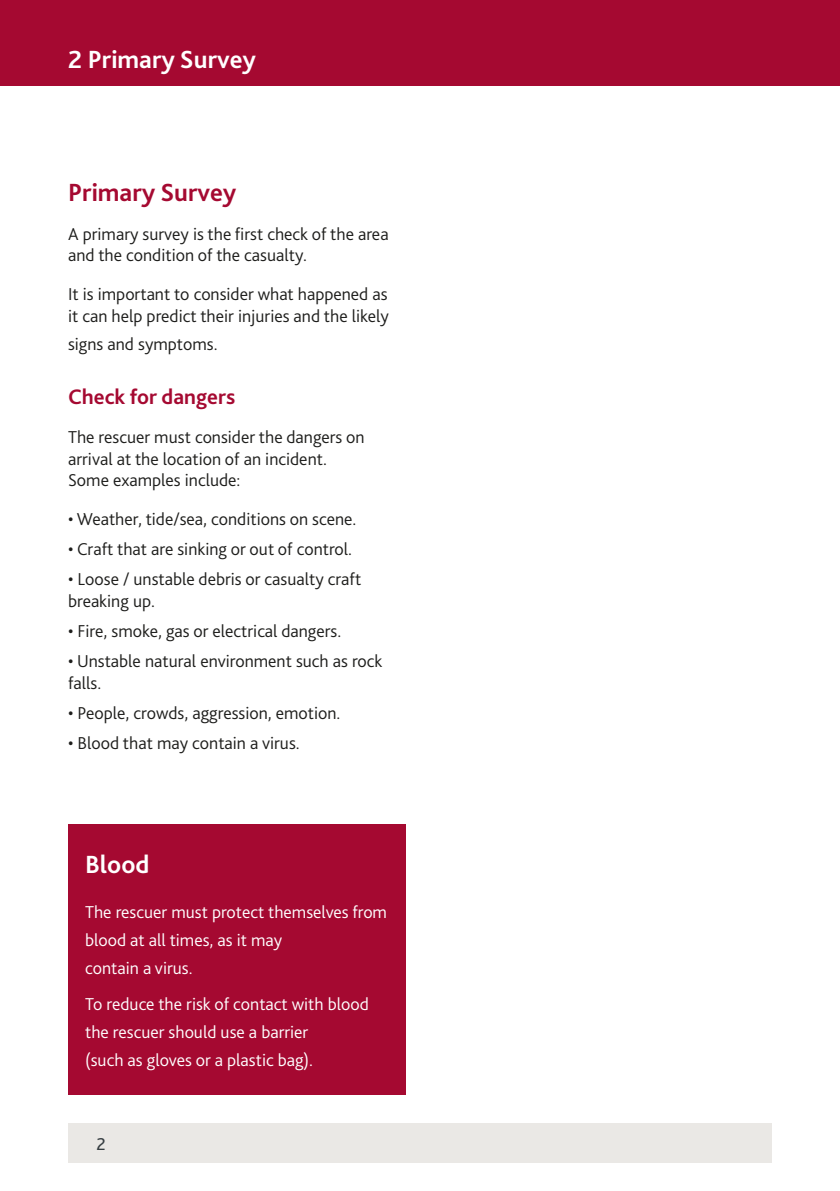
<style>
.page{position:relative;width:840px;height:1191px;background:#fff}
.page>*{position:absolute;margin:0;border:0;box-sizing:border-box;transform-origin:0 0}
.t1{font:700 26px "Bliss 2";color:#fff}
.t2{font:700 26px "Bliss 2";color:#a50931}
.t3{font:700 22px "Bliss 2";color:#a50931}
.t4{font:300 18px/21.6px "Bliss 2";color:#1d1d1b}
.t5{font:300 18px/28px "Bliss 2";color:#fff}
.t6{font:18px "Bliss 2";color:#373e42}
</style>
<div class="page">
<div style="left:68px;top:1123px;width:703px;height:39px;background:#eae8e5"></div>
<div style="left:0;top:0;width:839px;height:85px;background:#a50931"></div>
<div style="left:68px;top:824px;width:337px;height:270px;background:#a50931"></div>
<h1 class="t1" style="left:68px;top:43px;width:189px">2 Primary Survey</h1>
<h1 class="t2" style="left:68px;top:176px;width:170px">Primary Survey</h1>
<p class="t4" style="left:68px;top:223px;width:322px">A primary survey is the first check of the area and the condition of the casualty.</p>
<p class="t4" style="left:68px;top:283px;width:322px">It is important to consider what happened as it can help predict their injuries and the likely</p>
<p class="t4" style="left:68px;top:333px;width:151px">signs and symptoms.</p>
<p class="t3" style="left:68px;top:383px;width:169px">Check for dangers</p>
<p class="t4" style="left:68px;top:426px;width:298px">The rescuer must consider the dangers on arrival at the location of an incident.<br>Some examples include:</p>
<p class="t4" style="left:68px;top:508px;width:290px">• Weather, tide/sea, conditions on scene.</p>
<p class="t4" style="left:68px;top:538px;width:285px">• Craft that are sinking or out of control.</p>
<p class="t4" style="left:68px;top:568px;width:294px">• Loose / unstable debris or casualty craft breaking up.</p>
<p class="t4" style="left:68px;top:620px;width:274px">• Fire, smoke, gas or electrical dangers.</p>
<p class="t4" style="left:68px;top:650px;width:316px">• Unstable natural environment such as rock falls.</p>
<p class="t4" style="left:68px;top:702px;width:274px">• People, crowds, aggression, emotion.</p>
<p class="t4" style="left:68px;top:732px;width:233px">• Blood that may contain a virus.</p>
<h1 class="t1" style="left:85px;top:848px;width:66px">Blood</h1>
<p class="t5" style="left:85px;top:897px;width:303px">The rescuer must protect themselves from blood at all times, as it may<br>contain a virus.</p>
<p class="t5" style="left:85px;top:990px;width:285px">To reduce the risk of contact with blood the rescuer should use a barrier<br>(such as gloves or a plastic bag).</p>
<p class="t6" style="left:96px;top:1132px;width:11px">2</p>
</div>
